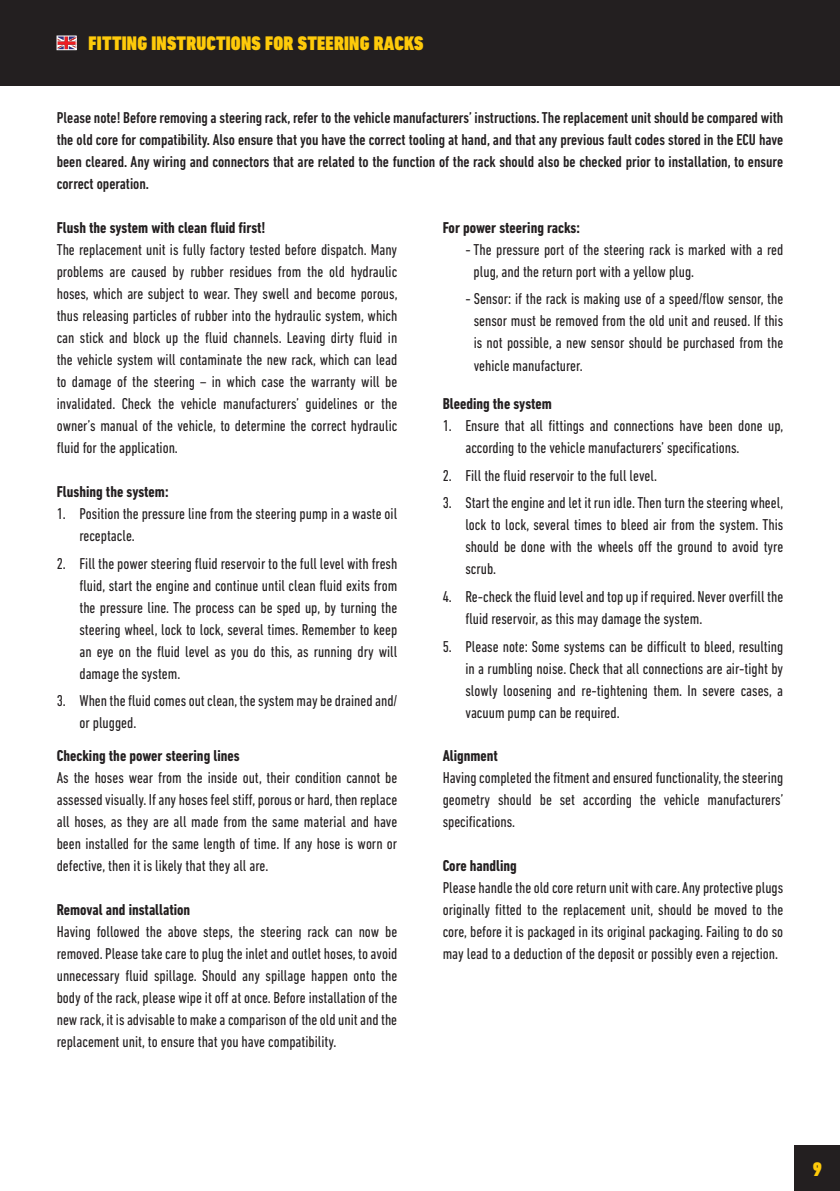
<style>
.page{position:relative;width:840px;height:1191px;background:#fff}
.page>*{position:absolute;margin:0;border:0;box-sizing:border-box;transform-origin:0 0}
.t1{font:900 condensed 20px "DIN Next LT Pro";letter-spacing:.01em;color:#feca0a}
.Brød{font:condensed 16px/22px "DIN Next LT Pro";color:#231f20;text-align:justify}
.Liste{font:condensed 16px/22px "DIN Next LT Pro";color:#231f20}
.Overunderskrift{font:500 condensed 16px/22px "DIN Next LT Pro";color:#231f20;text-align:justify}
.Mellemrubrik{font:700 condensed 16px "DIN Next LT Pro";color:#231f20}
</style>
<div class="page">
<div style="left:794px;top:1145px;width:45px;height:46px;background:#231f20"></div>
<div style="left:0;top:0;width:839px;height:85px;background:#231f20"></div>
<svg style="left:59px;top:38px;width:15px;height:10px"></svg>
<div style="left:57px;top:36px;width:19px;height:14px;border:1px solid #fff"></div>
<p class="t1" style="left:88px;top:32px;width:336px">FITTING INSTRUCTIONS FOR STEERING RACKS</p>
<p class="Overunderskrift" style="left:57px;top:106px;width:727px">Please note! Before removing a steering rack, refer to the vehicle manufacturers’ instructions. The replacement unit should be compared with the old core for compatibility. Also ensure that you have the correct tooling at hand, and that any previous fault codes stored in the ECU have been cleared. Any wiring and connectors that are related to the function of the rack should also be checked prior to installation, to ensure correct operation.</p>
<p class="Mellemrubrik" style="left:57px;top:218px;width:210px">Flush the system with clean fluid first!</p>
<p class="Brød" style="left:57px;top:238px;width:342px">The replacement unit is fully factory tested before dispatch. Many problems are caused by rubber residues from the old hydraulic hoses, which are subject to wear. They swell and become porous, thus releasing particles of rubber into the hydraulic system, which can stick and block up the fluid channels. Leaving dirty fluid in the vehicle system will contaminate the new rack, which can lead to damage of the steering – in which case the warranty will be invalidated. Check the vehicle manufacturers’ guidelines or the owner’s manual of the vehicle, to determine the correct hydraulic fluid for the application.</p>
<p class="Mellemrubrik" style="left:57px;top:482px;width:113px">Flushing the system:</p>
<p class="Liste" style="left:79px;top:502px;width:319px;text-indent:-23px">1. Position the pressure line from the steering pump in a waste oil receptacle.</p>
<p class="Liste" style="left:79px;top:552px;width:319px;text-align:justify;text-indent:-23px">2. Fill the power steering fluid reservoir to the full level with fresh fluid, start the engine and continue until clean fluid exits from the pressure line. The process can be sped up, by turning the steering wheel, lock to lock, several times. Remember to keep an eye on the fluid level as you do this, as running dry will damage the system.</p>
<p class="Liste" style="left:79px;top:689px;width:319px;text-indent:-23px">3. When the fluid comes out clean, the system may be drained and/ or plugged.</p>
<p class="Mellemrubrik" style="left:57px;top:746px;width:184px">Checking the power steering lines</p>
<p class="Brød" style="left:57px;top:766px;width:342px">As the hoses wear from the inside out, their condition cannot be assessed visually. If any hoses feel stiff, porous or hard, then replace all hoses, as they are all made from the same material and have been installed for the same length of time. If any hose is worn or defective, then it is likely that they all are.</p>
<p class="Mellemrubrik" style="left:57px;top:900px;width:135px">Removal and installation</p>
<p class="Brød" style="left:57px;top:920px;width:342px">Having followed the above steps, the steering rack can now be removed. Please take care to plug the inlet and outlet hoses, to avoid unnecessary fluid spillage. Should any spillage happen onto the body of the rack, please wipe it off at once. Before installation of the new rack, it is advisable to make a comparison of the old unit and the replacement unit, to ensure that you have compatibility.</p>
<p class="Mellemrubrik" style="left:442px;top:218px;width:139px">For power steering racks:</p>
<p class="Liste" style="left:473px;top:238px;width:311px;text-indent:-8px">- The pressure port of the steering rack is marked with a red plug, and the return port with a yellow plug.</p>
<p class="Liste" style="left:473px;top:288px;width:311px;text-align:justify;text-indent:-8px">- Sensor: if the rack is making use of a speed/flow sensor, the sensor must be removed from the old unit and reused. If this is not possible, a new sensor should be purchased from the vehicle manufacturer.</p>
<p class="Mellemrubrik" style="left:442px;top:394px;width:111px">Bleeding the system</p>
<p class="Liste" style="left:465px;top:414px;width:319px;text-indent:-23px">1. Ensure that all fittings and connections have been done up, according to the vehicle manufacturers’ specifications.</p>
<p class="Liste" style="left:442px;top:464px;width:216px">2. Fill the fluid reservoir to the full level.</p>
<p class="Liste" style="left:465px;top:491px;width:319px;text-align:justify;text-indent:-23px">3. Start the engine and let it run idle. Then turn the steering wheel, lock to lock, several times to bleed air from the system. This should be done with the wheels off the ground to avoid tyre scrub.</p>
<p class="Liste" style="left:465px;top:585px;width:319px;text-indent:-23px">4. Re-check the fluid level and top up if required. Never overfill the fluid reservoir, as this may damage the system.</p>
<p class="Liste" style="left:465px;top:635px;width:319px;text-align:justify;text-indent:-23px">5. Please note: Some systems can be difficult to bleed, resulting in a rumbling noise. Check that all connections are air-tight by slowly loosening and re-tightening them. In severe cases, a vacuum pump can be required.</p>
<p class="Mellemrubrik" style="left:442px;top:746px;width:57px">Alignment</p>
<p class="Brød" style="left:442px;top:766px;width:342px">Having completed the fitment and ensured functionality, the steering geometry should be set according the vehicle manufacturers’ specifications.</p>
<p class="Mellemrubrik" style="left:442px;top:856px;width:76px">Core handling</p>
<p class="Brød" style="left:442px;top:876px;width:342px">Please handle the old core return unit with care. Any protective plugs originally fitted to the replacement unit, should be moved to the core, before it is packaged in its original packaging. Failing to do so may lead to a deduction of the deposit or possibly even a rejection.</p>
<p class="t1" style="left:812px;top:1157px;width:11px">9</p>
</div>
